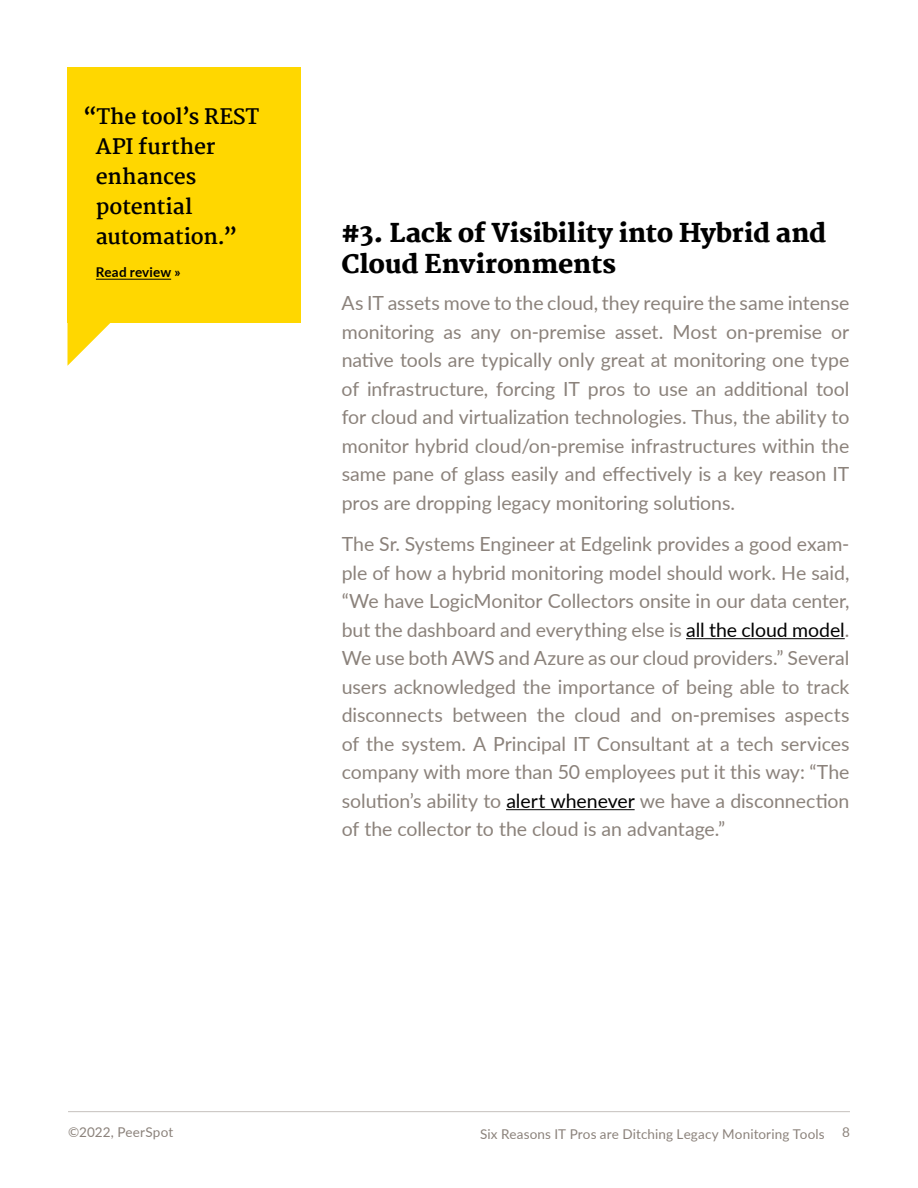
<style>
.page{position:relative;width:918px;height:1188px;background:#fff}
.page>*{position:absolute;margin:0;border:0;box-sizing:border-box;transform-origin:0 0}
.t1{font:800 25.5px/31.5px "Martel";letter-spacing:-.01em;color:#000}
.t2{font:700 21px/30px "Martel";letter-spacing:-.01em;color:#000}
.t3{font:19.5px/28.5px "Lato";letter-spacing:-.005em;color:#8b827b;text-align:justify}
.t4{font:13.5px "Lato";letter-spacing:.01em;color:#8b827b}
.t5{font:700 13.5px "Lato";letter-spacing:.01em;color:#000}
.s1{color:#000}
</style>
<div class="page">
<hr style="left:68px;top:1111px;width:782px;height:1px;background:#c5c1bd">
<hr style="left:686px;top:638px;width:159px;height:1px;background:#000">
<hr style="left:506px;top:809px;width:129px;height:1px;background:#000">
<div style="left:68px;top:67px;width:233px;height:256px;background:#ffd700"></div>
<svg style="left:68px;top:323px;width:42px;height:42px"></svg>
<hr style="left:96px;top:279px;width:75px;height:1px;background:#000">
<p class="t2" style="left:96px;top:102px;width:165px;text-indent:-13px">“The tool’s REST<br>API further enhances potential automation.”</p>
<p class="t5" style="left:96px;top:262px;width:86px">Read review »</p>
<h1 class="t1" style="left:342px;top:217px;width:486px">#3. Lack of Visibility into Hybrid and<br>Cloud Environments</h1>
<p class="t3" style="left:342px;top:288px;width:509px">As IT assets move to the cloud, they require the same intense monitoring as any on-premise asset. Most on-premise or native tools are typically only great at monitoring one type of infrastructure, forcing IT pros to use an additional tool for cloud and virtualization technologies. Thus, the ability to monitor hybrid cloud/on-premise infrastructures within the same pane of glass easily and effectively is a key reason IT pros are dropping legacy monitoring solutions.</p>
<p class="t3" style="left:342px;top:529px;width:509px">The Sr. Systems Engineer at Edgelink provides a good exam&shy;ple of how a hybrid monitoring model should work. He said, “We have LogicMonitor Collectors onsite in our data center, but the dashboard and everything else is <span class="s1">all the cloud model</span>.<br>We use both AWS and Azure as our cloud providers.” Several users acknowledged the importance of being able to track disconnects between the cloud and on-premises aspects of the system. A Principal IT Consultant at a tech services company with more than 50 employees put it this way: “The solution’s ability to <span class="s1">alert whenever</span> we have a disconnection of the collector to the cloud is an advantage.”</p>
<p class="t4" style="left:68px;top:1122px;width:107px">©2022, PeerSpot</p>
<p class="t4" style="left:480px;top:1124px;width:346px">Six Reasons IT Pros are Ditching Legacy Monitoring Tools</p>
<p class="t4" style="left:842px;top:1122px;width:9px">8</p>
</div>
